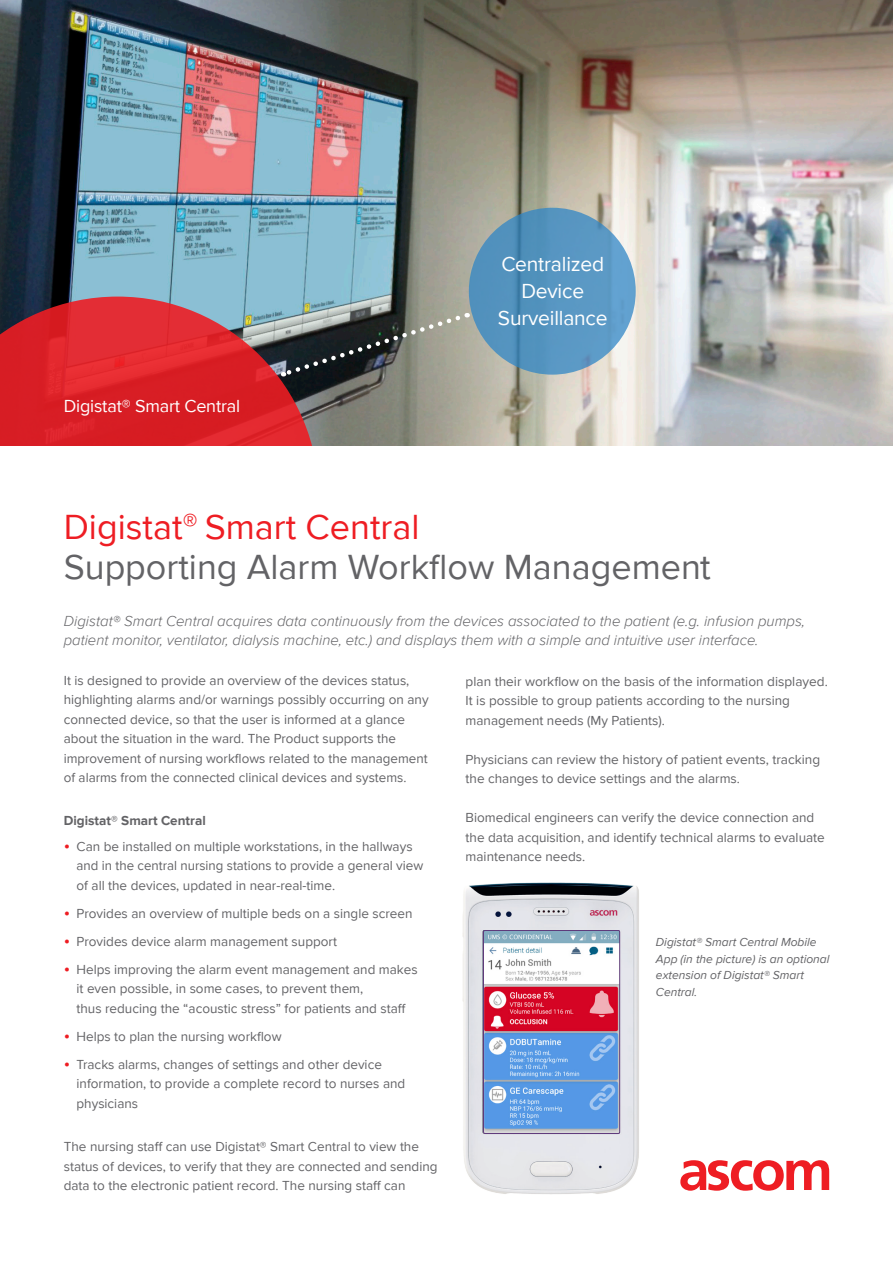
<style>
.page{position:relative;width:893px;height:1263px;background:#fff}
.page>*{position:absolute;margin:0;border:0;box-sizing:border-box;transform-origin:0 0}
.t1{font:36px "Proxima Nova";color:#636366}
.t2{font:36px "Proxima Nova";color:#ee1d23}
.t3{font:21px/27px "Proxima Nova";letter-spacing:-.01em;color:#fff;text-align:center}
.t4{font:18px "Proxima Nova";letter-spacing:-.01em;color:#fff}
.Intro_text{font:italic 300 15px/19.5px "Proxima Nova";color:#636366}
.Body_text{font:13.5px/19.5px "Proxima Nova";color:#636366}
.Bullets{font:13.5px/19.5px "Proxima Nova";color:#636366}
.Bullets-2{font:700 13.5px "Proxima Nova";color:#636366}
.t5{font:italic 12px/16.5px "Proxima Nova";color:#636366}
.s1{font-size:30px}
.s2{font-size:18px;color:#ee1d23}
</style>
<div class="page">
<img style="left:462px;top:882px;width:177px;height:312px">
<img style="left:0;top:0;width:893px;height:445px">
<svg style="left:0;top:297px;width:319px;height:148px;background:#c93138"></svg>
<svg style="left:282px;top:312px;width:186px;height:66px;background:#616561"></svg>
<svg style="left:469px;top:208px;width:167px;height:167px;background:#5695c0"></svg>
<svg style="left:680px;top:1160px;width:149px;height:31px"></svg>
<img style="left:485px;top:932px;width:133px;height:200px">
<div style="left:483px;top:930px;width:137px;height:204px;border:1px solid #5f387b;border-radius:2px"></div>
<p class="t4" style="left:64px;top:395px;width:178px">Digistat® Smart Central</p>
<p class="t3" style="left:498px;top:250px;width:111px">Centralized<br>Device<br>Surveillance</p>
<p class="t2" style="left:64px;top:506px;width:357px">Digistat<span class="s1">®</span> Smart Central</p>
<p class="t1" style="left:64px;top:547px;width:648px">Supporting Alarm Workflow Management</p>
<p class="Intro_text" style="left:64px;top:611px;width:743px">Digistat® Smart Central acquires data continuously from the devices associated to the patient (e.g. infusion pumps, patient monitor, ventilator, dialysis machine, etc.) and displays them with a simple and intuitive user interface.</p>
<p class="Body_text" style="left:64px;top:671px;width:366px">It is designed to provide an overview of the devices status, highlighting alarms and/or warnings possibly occurring on any connected device, so that the user is informed at a glance about the situation in the ward. The Product supports the improvement of nursing workflows related to the management of alarms from the connected clinical devices and systems.</p>
<p class="Bullets-2" style="left:64px;top:813px;width:143px">Digistat® Smart Central</p>
<p class="Bullets" style="left:77px;top:837px;width:348px;text-indent:-13px"><span class="s2">•</span> Can be installed on multiple workstations, in the hallways and in the central nursing stations to provide a general view of all the devices, updated in near-real-time.</p>
<p class="Bullets" style="left:64px;top:904px;width:350px"><span class="s2">•</span> Provides an overview of multiple beds on a single screen</p>
<p class="Bullets" style="left:64px;top:932px;width:275px"><span class="s2">•</span> Provides device alarm management support</p>
<p class="Bullets" style="left:77px;top:960px;width:343px;text-indent:-13px"><span class="s2">•</span> Helps improving the alarm event management and makes it even possible, in some cases, to prevent them,<br>thus reducing the “acoustic stress” for patients and staff</p>
<p class="Bullets" style="left:64px;top:1027px;width:219px"><span class="s2">•</span> Helps to plan the nursing workflow</p>
<p class="Bullets" style="left:77px;top:1055px;width:330px;text-indent:-13px"><span class="s2">•</span> Tracks alarms, changes of settings and other device information, to provide a complete record to nurses and physicians</p>
<p class="Body_text" style="left:64px;top:1137px;width:375px">The nursing staff can use Digistat® Smart Central to view the status of devices, to verify that they are connected and sending data to the electronic patient record. The nursing staff can</p>
<p class="Body_text" style="left:466px;top:672px;width:364px">plan their workflow on the basis of the information displayed.<br>It is possible to group patients according to the nursing management needs (My Patients).</p>
<p class="Body_text" style="left:466px;top:750px;width:356px">Physicians can review the history of patient events, tracking the changes to device settings and the alarms.</p>
<p class="Body_text" style="left:466px;top:808px;width:361px">Biomedical engineers can verify the device connection and the data acquisition, and identify technical alarms to evaluate maintenance needs.</p>
<p class="t5" style="left:656px;top:934px;width:175px">Digistat® Smart Central Mobile<br>App (in the picture) is an optional extension of Digistat® Smart<br>Central.</p>
</div>
